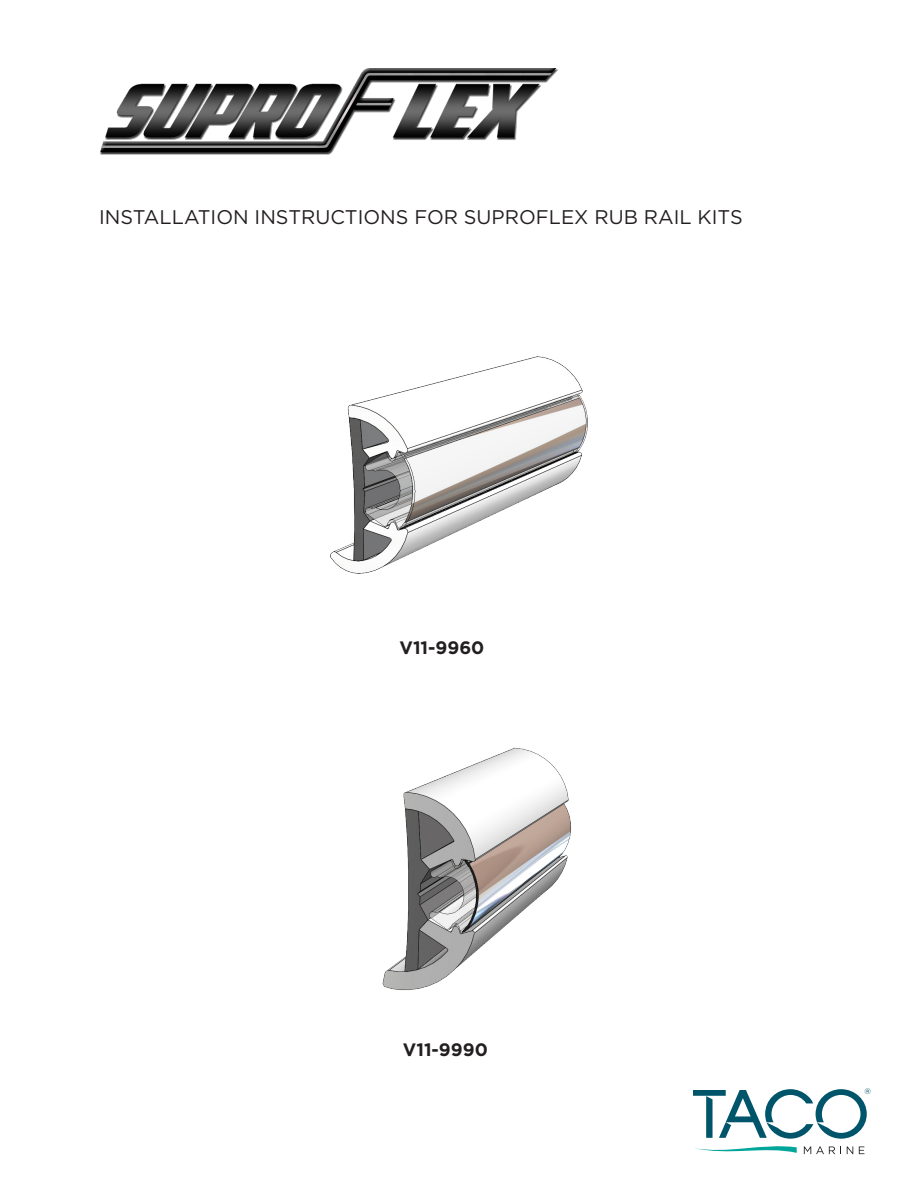
<style>
.page{position:relative;width:918px;height:1188px;background:#fff}
.page>*{position:absolute;margin:0;border:0;box-sizing:border-box;transform-origin:0 0}
.Body_Text{font:19.8px "Gotham";color:#231f20}
.Body_Text-2{font:700 18px "Gotham";color:#231f20}
.t1{font:7.95px "Gotham";color:#00556a}
</style>
<div class="page">
<svg style="left:718px;top:1089px;width:149px;height:65px"></svg>
<img style="left:331px;top:357px;width:256px;height:216px">
<img style="left:382px;top:747px;width:366px;height:404px">
<img style="left:100px;top:69px;width:457px;height:85px">
<p class="Body_Text" style="left:99px;top:205px;width:645px">INSTALLATION INSTRUCTIONS FOR SUPROFLEX RUB RAIL KITS</p>
<p class="Body_Text-2" style="left:400px;top:636px;width:86px">V11-9960</p>
<p class="Body_Text-2" style="left:403px;top:1038px;width:86px">V11-9990</p>
<p class="t1" style="left:864px;top:1087px;width:8px">®</p>
</div>
